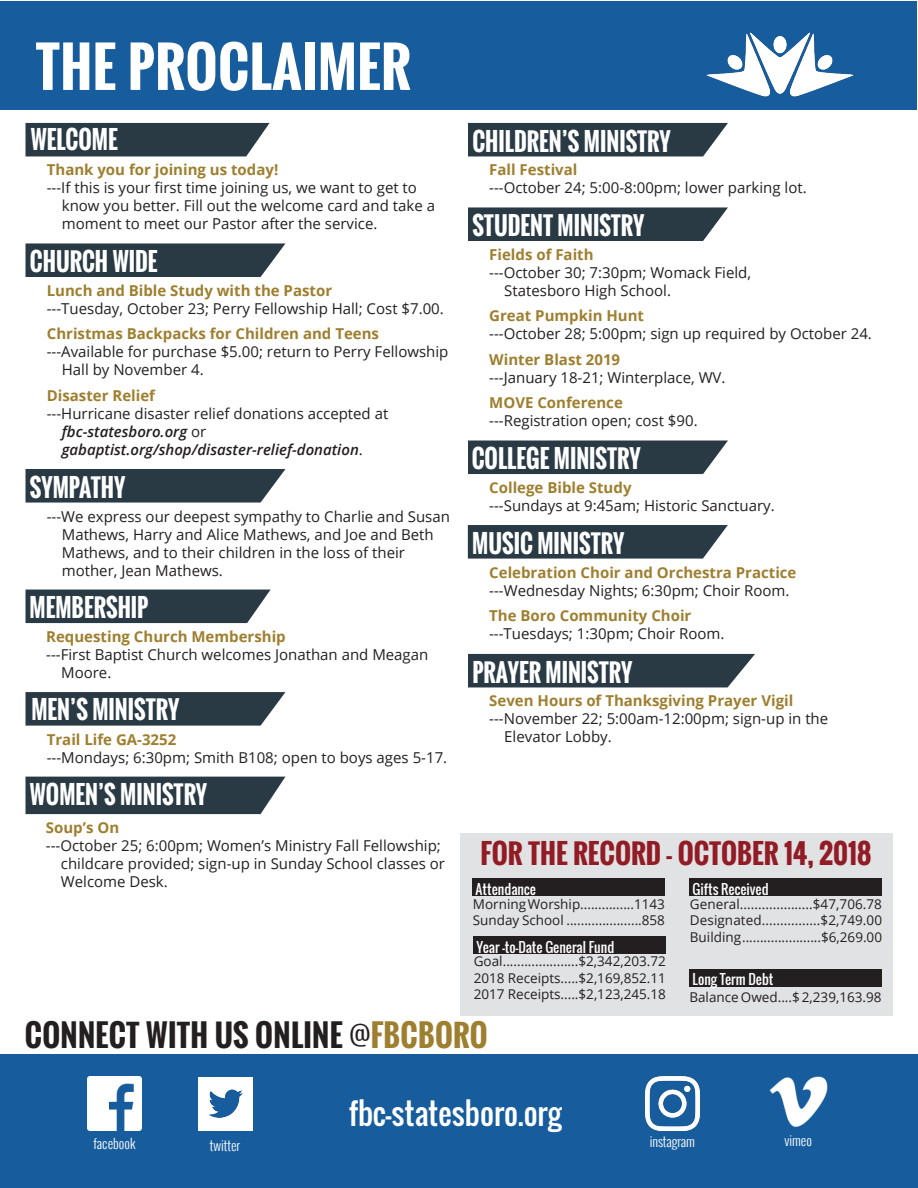
<style>
.page{position:relative;width:918px;height:1188px;background:#fff}
.page>*{position:absolute;margin:0;border:0;box-sizing:border-box;transform-origin:0 0}
.t1{font:700 54px "Oswald";letter-spacing:.01em;color:#fff}
.t2{font:700 30px "Oswald";letter-spacing:.01em;color:#231f20}
.t3{font:30px "Oswald";color:#fff}
.t4{font:700 27px "Oswald";color:#921c25}
.t5{font:700 24.75px "Oswald";color:#fff;scale:.91 1}
.t6{font:15px/18px "Open Sans";color:#231f20}
.t7{font:700 15px "Open Sans";color:#9e7f2f}
.t8{font:italic 600 15px "Open Sans";color:#231f20}
.t9{font:13.5px/16.2px "Open Sans";color:#231f20}
.t10{font:13.5px "Oswald";color:#fff}
.t11{font:300 13.5px "Oswald";color:#fff}
.s1{font-weight:400;font-style:normal}
.s2{font-weight:300}
.s3{color:#9e7f2f}
</style>
<div class="page">
<div style="left:1px;top:1px;width:916px;height:109px;background:#175d9e"></div>
<img style="left:706px;top:32px;width:148px;height:65px">
<div style="left:460px;top:833px;width:432px;height:183px;background:#e1e2e4"></div>
<div style="left:474px;top:937px;width:192px;height:17px;background:#231f20"></div>
<div style="left:690px;top:969px;width:192px;height:17px;background:#231f20"></div>
<div style="left:473px;top:879px;width:192px;height:17px;background:#231f20"></div>
<div style="left:690px;top:879px;width:192px;height:17px;background:#231f20"></div>
<div style="left:0;top:1055px;width:918px;height:133px;background:#175d9e"></div>
<img style="left:88px;top:1077px;width:54px;height:54px">
<img style="left:198px;top:1077px;width:54px;height:54px">
<img style="left:645px;top:1076px;width:56px;height:56px">
<img style="left:769px;top:1076px;width:59px;height:51px">
<svg style="left:26px;top:243px;width:259px;height:34px;background:#35454f"></svg>
<div style="left:26px;top:777px;width:259px;height:37px;background:#293a44"></div>
<div style="left:26px;top:590px;width:245px;height:33px;background:#293a44"></div>
<svg style="left:468px;top:207px;width:260px;height:34px;background:#35454f"></svg>
<div style="left:468px;top:441px;width:260px;height:33px;background:#293a44"></div>
<div style="left:468px;top:123px;width:260px;height:33px;background:#293a44"></div>
<svg style="left:468px;top:525px;width:260px;height:34px;background:#35454f"></svg>
<svg style="left:26px;top:469px;width:259px;height:34px;background:#35454f"></svg>
<div style="left:26px;top:123px;width:244px;height:33px;background:#293a44"></div>
<svg style="left:26px;top:692px;width:259px;height:34px;background:#35454f"></svg>
<div style="left:468px;top:654px;width:287px;height:33px;background:#293a44"></div>
<p class="t1" style="left:36px;top:26px;width:376px">THE PROCLAIMER</p>
<p class="t5" style="left:31px;top:121px;width:97px">WELCOME</p>
<p class="t7" style="left:47px;top:159px;width:233px">Thank you for joining us today!</p>
<p class="t6" style="left:47px;top:179px;width:372px">---If this is your first time joining us, we want to get to</p>
<p class="t6" style="left:62px;top:197px;width:375px">know you better. Fill out the welcome card and take a moment to meet our Pastor after the service.</p>
<p class="t5" style="left:30px;top:243px;width:142px">CHURCH WIDE</p>
<p class="t7" style="left:47px;top:280px;width:287px">Lunch and Bible Study with the Pastor</p>
<p class="t6" style="left:47px;top:299px;width:399px">---Tuesday, October 23; Perry Fellowship Hall; Cost $7.00.</p>
<p class="t7" style="left:47px;top:323px;width:334px">Christmas Backpacks for Children and Teens</p>
<p class="t6" style="left:47px;top:343px;width:403px">---Available for purchase $5.00; return to Perry Fellowship</p>
<p class="t6" style="left:62px;top:361px;width:144px">Hall by November 4.</p>
<p class="t7" style="left:47px;top:385px;width:110px">Disaster Relief</p>
<p class="t6" style="left:47px;top:404px;width:343px">---Hurricane disaster relief donations accepted at</p>
<p class="t8" style="left:62px;top:421px;width:146px">fbc-statesboro.org <span class="s1">or</span></p>
<p class="t8" style="left:62px;top:439px;width:303px">gabaptist.org/shop/disaster-relief-donation<span class="s1">.</span></p>
<p class="t5" style="left:30px;top:468px;width:106px">SYMPATHY</p>
<p class="t6" style="left:47px;top:507px;width:405px">---We express our deepest sympathy to Charlie and Susan</p>
<p class="t6" style="left:62px;top:525px;width:374px">Mathews, Harry and Alice Mathews, and Joe and Beth<br>Mathews, and to their children in the loss of their mother, Jean Mathews.</p>
<p class="t5" style="left:30px;top:589px;width:132px">MEMBERSHIP</p>
<p class="t7" style="left:46px;top:626px;width:241px">Requesting Church Membership</p>
<p class="t6" style="left:46px;top:645px;width:384px">---First Baptist Church welcomes Jonathan and Meagan</p>
<p class="t6" style="left:61px;top:663px;width:52px">Moore.</p>
<p class="t5" style="left:472px;top:122px;width:220px">CHILDREN’S MINISTRY</p>
<p class="t7" style="left:489px;top:159px;width:90px">Fall Festival</p>
<p class="t6" style="left:489px;top:179px;width:319px">---October 24; 5:00-8:00pm; lower parking lot.</p>
<p class="t5" style="left:472px;top:207px;width:191px">STUDENT MINISTRY</p>
<p class="t7" style="left:489px;top:244px;width:106px">Fields of Faith</p>
<p class="t6" style="left:489px;top:263px;width:263px">---October 30; 7:30pm; Womack Field,</p>
<p class="t6" style="left:504px;top:281px;width:168px">Statesboro High School.</p>
<p class="t7" style="left:489px;top:305px;width:156px">Great Pumpkin Hunt</p>
<p class="t6" style="left:489px;top:325px;width:384px">---October 28; 5:00pm; sign up required by October 24.</p>
<p class="t7" style="left:489px;top:349px;width:132px">Winter Blast 2019</p>
<p class="t6" style="left:489px;top:368px;width:238px">---January 18-21; Winterplace, WV.</p>
<p class="t7" style="left:489px;top:392px;width:135px">MOVE Conference</p>
<p class="t6" style="left:489px;top:412px;width:210px">---Registration open; cost $90.</p>
<p class="t5" style="left:472px;top:440px;width:187px">COLLEGE MINISTRY</p>
<p class="t7" style="left:489px;top:477px;width:144px">College Bible Study</p>
<p class="t6" style="left:489px;top:496px;width:287px">---Sundays at 9:45am; Historic Sanctuary.</p>
<p class="t5" style="left:472px;top:524px;width:169px">MUSIC MINISTRY</p>
<p class="t7" style="left:489px;top:562px;width:309px">Celebration Choir and Orchestra Practice</p>
<p class="t6" style="left:489px;top:581px;width:302px">---Wednesday Nights; 6:30pm; Choir Room.</p>
<p class="t7" style="left:489px;top:605px;width:204px">The Boro Community Choir</p>
<p class="t6" style="left:489px;top:624px;width:237px">---Tuesdays; 1:30pm; Choir Room.</p>
<p class="t5" style="left:472px;top:653px;width:177px">PRAYER MINISTRY</p>
<p class="t5" style="left:32px;top:691px;width:164px">MEN’S MINISTRY</p>
<p class="t7" style="left:489px;top:690px;width:306px">Seven Hours of Thanksgiving Prayer Vigil</p>
<p class="t6" style="left:489px;top:710px;width:340px">---November 22; 5:00am-12:00pm; sign-up in the</p>
<p class="t6" style="left:504px;top:728px;width:109px">Elevator Lobby.</p>
<p class="t7" style="left:47px;top:729px;width:131px">Trail Life GA-3252</p>
<p class="t6" style="left:47px;top:748px;width:402px">---Mondays; 6:30pm; Smith B108; open to boys ages 5-17.</p>
<p class="t5" style="left:30px;top:776px;width:196px">WOMEN’S MINISTRY</p>
<p class="t7" style="left:46px;top:817px;width:75px">Soup’s On</p>
<p class="t6" style="left:46px;top:836px;width:397px">---October 25; 6:00pm; Women’s Ministry Fall Fellowship;</p>
<p class="t6" style="left:61px;top:854px;width:386px">childcare provided; sign-up in Sunday School classes or<br>Welcome Desk.</p>
<p class="t4" style="left:481px;top:833px;width:392px">FOR THE RECORD - OCTOBER 14, 2018</p>
<p class="t10" style="left:476px;top:879px;width:62px">Attendance</p>
<p class="t10" style="left:693px;top:879px;width:77px">Gifts Received</p>
<p class="t9" style="left:690px;top:896px;width:194px">General....................$47,706.78</p>
<p class="t9" style="left:690px;top:912px;width:194px">Designated................$2,749.00</p>
<p class="t9" style="left:690px;top:928px;width:194px">Building ......................$6,269.00</p>
<p class="t9" style="left:473px;top:896px;width:194px">Morning Worship...............1143</p>
<p class="t9" style="left:473px;top:912px;width:194px">Sunday School .....................858</p>
<p class="t10" style="left:477px;top:937px;width:139px">Year -to-Date General Fund</p>
<p class="t9" style="left:474px;top:953px;width:194px">Goal.....................$2,342,203.72<br>2018 Receipts.....$2,169,852.11</p>
<p class="t9" style="left:474px;top:985px;width:194px">2017 Receipts.....$2,123,245.18</p>
<p class="t10" style="left:693px;top:969px;width:82px">Long Term Debt</p>
<p class="t9" style="left:689px;top:989px;width:194px">Balance Owed....$ 2,239,163.98</p>
<p class="t2" style="left:25px;top:1013px;width:464px">CONNECT WITH US ONLINE <span class="s2">@</span><span class="s3">FBCBORO</span></p>
<p class="t3" style="left:349px;top:1090px;width:214px">fbc-statesboro.org</p>
<p class="t11" style="left:94px;top:1133px;width:43px">facebook</p>
<p class="t11" style="left:210px;top:1135px;width:32px">twitter</p>
<p class="t11" style="left:650px;top:1132px;width:47px">instagram</p>
<p class="t11" style="left:785px;top:1131px;width:29px">vimeo</p>
</div>
